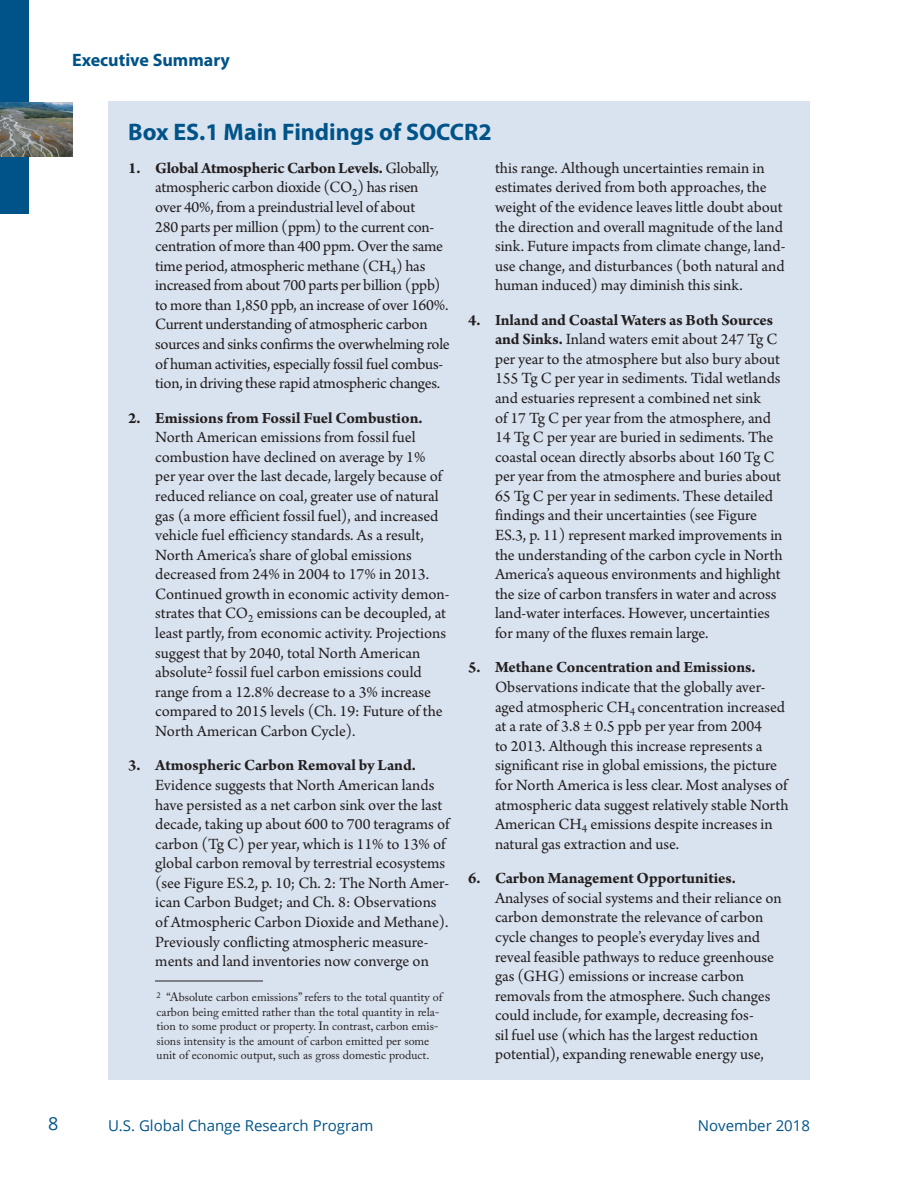
<style>
.page{position:relative;width:918px;height:1188px;background:#fff}
.page>*{position:absolute;margin:0;border:0;box-sizing:border-box;transform-origin:0 0}
.t1{font:700 24px "Myriad Pro";color:#005388}
.t2{font:700 18px "Myriad Pro";color:#005388}
.t3{font:18px "Open Sans";color:#005388}
.t4{font:16.5px/19.5px "Arno Pro";letter-spacing:-.005em;color:#231f20}
.t5{font:700 16.5px "Arno Pro";letter-spacing:-.005em;color:#231f20}
.t6{font:15px "Open Sans";color:#005388}
.t7{font:12px/14.4px "Adobe Caslon Pro";color:#231f20}
.s1{font-weight:700}
</style>
<div class="page">
<div style="left:0;top:0;width:29px;height:214px;background:#005388"></div>
<img style="left:0;top:102px;width:72px;height:55px">
<div style="left:108px;top:102px;width:702px;height:978px;background:#d9e3ef"></div>
<hr style="left:155px;top:981px;width:108px;height:1px;background:#231f20">
<p class="t2" style="left:72px;top:48px;width:159px">Executive Summary</p>
<h1 class="t1" style="left:128px;top:116px;width:365px">Box ES.1 Main Findings of SOCCR2</h1>
<p class="t4" style="left:155px;top:159px;width:296px;text-indent:-27px"><span class="s1">1. Global Atmospheric Carbon Levels.</span> Globally, atmospheric carbon dioxide (CO<sub>2</sub>) has risen<br>over 40%, from a preindustrial level of about<br>280 parts per million (ppm) to the current con&shy;centration of more than 400 ppm. Over the same time period, atmospheric methane (CH<sub>4</sub>) has increased from about 700 parts per billion (ppb) to more than 1,850 ppb, an increase of over 160%.<br>Current understanding of atmospheric carbon sources and sinks confirms the overwhelming role of human activities, especially fossil fuel combus&shy;tion, in driving these rapid atmospheric changes.</p>
<p class="t5" style="left:128px;top:408px;width:296px">2. Emissions from Fossil Fuel Combustion.</p>
<p class="t4" style="left:155px;top:428px;width:296px">North American emissions from fossil fuel combustion have declined on average by 1% per year over the last decade, largely because of reduced reliance on coal, greater use of natural gas (a more efficient fossil fuel), and increased vehicle fuel efficiency standards. As a result, North America’s share of global emissions decreased from 24% in 2004 to 17% in 2013.<br>Continued growth in economic activity demon&shy;strates that CO<sub>2</sub> emissions can be decoupled, at least partly, from economic activity. Projections suggest that by 2040, total North American absolute<sup>2</sup> fossil fuel carbon emissions could range from a 12.8% decrease to a 3% increase compared to 2015 levels (Ch. 19: Future of the North American Carbon Cycle).</p>
<p class="t5" style="left:128px;top:756px;width:289px">3. Atmospheric Carbon Removal by Land.</p>
<p class="t4" style="left:155px;top:776px;width:296px">Evidence suggests that North American lands have persisted as a net carbon sink over the last decade, taking up about 600 to 700 teragrams of carbon (Tg C) per year, which is 11% to 13% of global carbon removal by terrestrial ecosystems (see Figure ES.2, p. 10; Ch. 2: The North Amer&shy;ican Carbon Budget; and Ch. 8: Observations of Atmospheric Carbon Dioxide and Methane).<br>Previously conflicting atmospheric measure&shy;ments and land inventories now converge on</p>
<p class="t4" style="left:495px;top:159px;width:292px">this range. Although uncertainties remain in estimates derived from both approaches, the weight of the evidence leaves little doubt about the direction and overall magnitude of the land sink. Future impacts from climate change, land&shy;use change, and disturbances (both natural and human induced) may diminish this sink.</p>
<p class="t4" style="left:495px;top:311px;width:289px;text-indent:-27px"><span class="s1">4. Inland and Coastal Waters as Both Sources and Sinks.</span> Inland waters emit about 247 Tg C per year to the atmosphere but also bury about 155 Tg C per year in sediments. Tidal wetlands and estuaries represent a combined net sink<br>of 17 Tg C per year from the atmosphere, and 14 Tg C per year are buried in sediments. The coastal ocean directly absorbs about 160 Tg C per year from the atmosphere and buries about 65 Tg C per year in sediments. These detailed findings and their uncertainties (see Figure ES.3, p. 11) represent marked improvements in the understanding of the carbon cycle in North America’s aqueous environments and highlight the size of carbon transfers in water and across land-water interfaces. However, uncertainties for many of the fluxes remain large.</p>
<p class="t5" style="left:468px;top:658px;width:289px">5. Methane Concentration and Emissions.</p>
<p class="t4" style="left:495px;top:678px;width:295px">Observations indicate that the globally aver&shy;aged atmospheric CH<sub>4</sub> concentration increased at a rate of 3.8 ± 0.5 ppb per year from 2004<br>to 2013. Although this increase represents a significant rise in global emissions, the picture for North America is less clear. Most analyses of atmospheric data suggest relatively stable North American CH<sub>4</sub> emissions despite increases in natural gas extraction and use.</p>
<p class="t5" style="left:468px;top:869px;width:269px">6. Carbon Management Opportunities.</p>
<p class="t4" style="left:495px;top:889px;width:288px">Analyses of social systems and their reliance on carbon demonstrate the relevance of carbon cycle changes to people’s everyday lives and reveal feasible pathways to reduce greenhouse gas (GHG) emissions or increase carbon removals from the atmosphere. Such changes could include, for example, decreasing fos-<br>sil fuel use (which has the largest reduction potential), expanding renewable energy use,</p>
<p class="t7" style="left:157px;top:990px;width:288px"><sup>2</sup> “Absolute carbon emissions” refers to the total quantity of carbon being emitted rather than the total quantity in rela&shy;tion to some product or property. In contrast, carbon emis&shy;sions intensity is the amount of carbon emitted per some unit of economic output, such as gross domestic product.</p>
<p class="t3" style="left:48px;top:1112px;width:12px">8</p>
<p class="t6" style="left:108px;top:1115px;width:267px">U.S. Global Change Research Program</p>
<p class="t6" style="left:698px;top:1115px;width:114px">November 2018</p>
</div>
